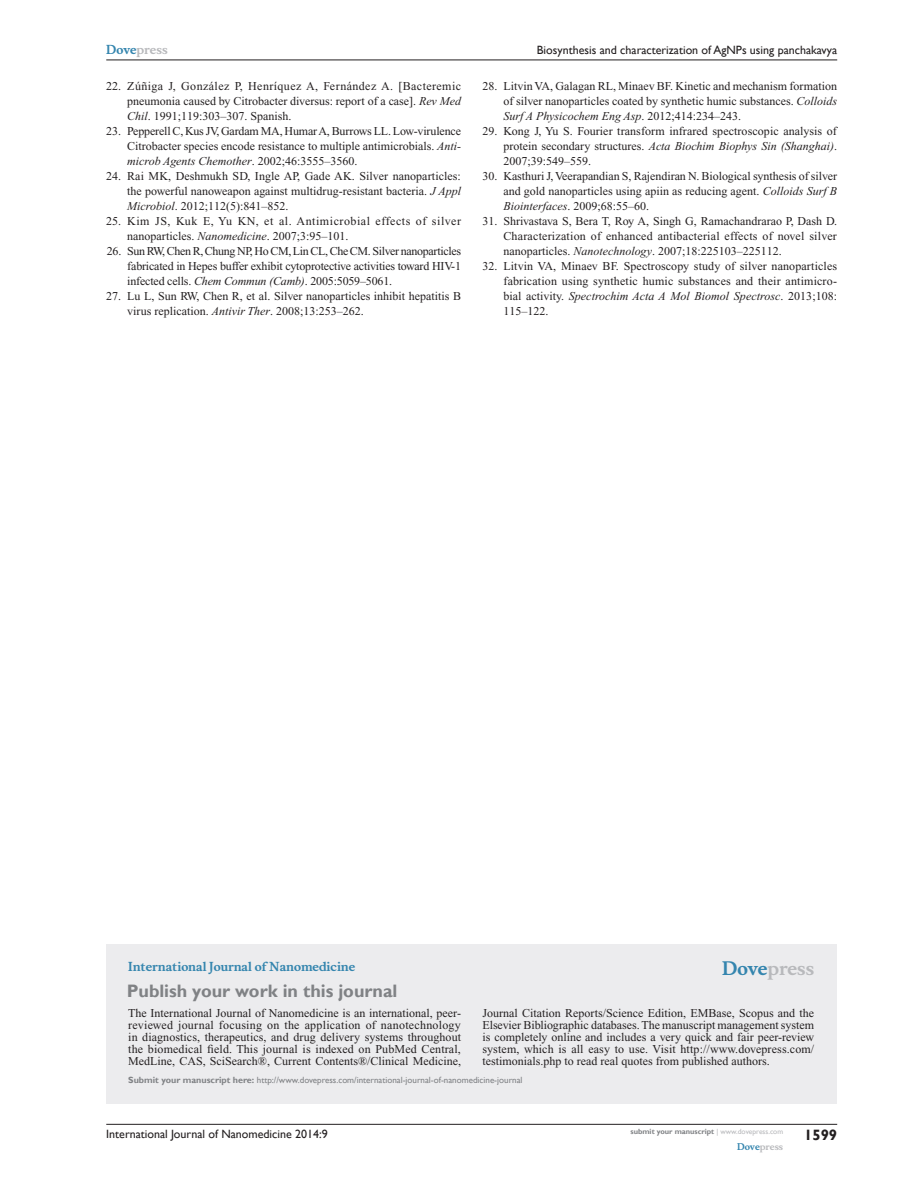
<style>
.page{position:relative;width:918px;height:1188px;background:#fff}
.page>*{position:absolute;margin:0;border:0;box-sizing:border-box;transform-origin:0 0}
.PromBx-H1{font:700 18px "Gill Sans";color:#808285}
.PromBx-Brand{font:700 18px "Musee";color:#b8b9bc}
.t1{font:700 15px "Gill Sans";color:#231f20}
.RefNL2{font:12px/15px "Times New Roman";color:#231f20;text-align:justify}
.PromBx-Tx{font:12px/12px "Times New Roman";color:#231f20;text-align:justify}
.t2{font:12px "Gill Sans";color:#231f20}
.RefNL2-2{font:12px/15px "Times New Roman";letter-spacing:.045em;color:#231f20}
.PromBx-JrnlName{font:700 12px "Musee";color:#3485ae}
.t3{font:700 12px "Musee";color:#b8b9bc}
.PromBx-SubmitMssWebA{font:9px "Gill Sans";color:#808285}
.t4{font:700 9px "Musee";color:#b8b9bc}
.t5{font:700 7.5px "Gill Sans";color:#808285}
.s1{color:#3485ae}
.s2{font-style:italic}
.s3{font-weight:700}
.s4{font-weight:400;color:#b8b9bc}
</style>
<div class="page">
<div style="left:106px;top:944px;width:731px;height:159px;background:#ececee"></div>
<hr style="left:106px;top:1124px;width:731px;height:1px;background:#231f20">
<hr style="left:106px;top:60px;width:731px;height:1px;background:#231f20">
<p class="t3" style="left:106px;top:43px;width:63px"><span class="s1">Dove</span>press</p>
<p class="RefNL2" style="left:127px;top:79px;width:335px;text-indent:-21px">22. Zúñiga J, González P, Henríquez A, Fernández A. [Bacteremic pneumonia caused by Citrobacter diversus: report of a case]. <span class="s2">Rev Med Chil</span>. 1991;119:303–307. Spanish.</p>
<p class="RefNL2" style="left:127px;top:124px;width:335px;text-indent:-21px">23. Pepperell C, Kus JV, Gardam MA, Humar A, Burrows LL. Low-virulence Citrobacter species encode resistance to multiple antimicrobials. <span class="s2">Anti&shy;microb Agents Chemother</span>. 2002;46:3555–3560.</p>
<p class="RefNL2" style="left:127px;top:169px;width:335px;text-indent:-21px">24. Rai MK, Deshmukh SD, Ingle AP, Gade AK. Silver nanoparticles: the powerful nanoweapon against multidrug-resistant bacteria. <span class="s2">J Appl Microbiol</span>. 2012;112(5):841–852.</p>
<p class="RefNL2-2" style="left:127px;top:214px;width:335px;text-indent:-21px">25. Kim JS, Kuk E, Yu KN, et al. Antimicrobial effects of silver nanoparticles. <span class="s2">Nanomedicine</span>. 2007;3:95–101.</p>
<p class="RefNL2" style="left:127px;top:244px;width:335px;text-indent:-20px">26. Sun RW, Chen R, Chung NP, Ho CM, Lin CL, Che CM. Silver nanoparticles fabricated in Hepes buffer exhibit cytoprotective activities toward HIV-1 infected cells. <span class="s2">Chem Commun (Camb)</span>. 2005:5059–5061.</p>
<p class="RefNL2" style="left:127px;top:289px;width:335px;text-indent:-21px">27. Lu L, Sun RW, Chen R, et al. Silver nanoparticles inhibit hepatitis B virus replication. <span class="s2">Antivir Ther</span>. 2008;13:253–262.</p>
<p class="t2" style="left:537px;top:43px;width:302px">Biosynthesis and characterization of AgNPs using panchakavya</p>
<p class="RefNL2" style="left:503px;top:79px;width:335px;text-indent:-21px">28. Litvin VA, Galagan RL, Minaev BF. Kinetic and mechanism formation of silver nanoparticles coated by synthetic humic substances. <span class="s2">Colloids Surf A Physicochem Eng Asp</span>. 2012;414:234–243.</p>
<p class="RefNL2" style="left:503px;top:124px;width:335px;text-indent:-21px">29. Kong J, Yu S. Fourier transform infrared spectroscopic analysis of protein secondary structures. <span class="s2">Acta Biochim Biophys Sin (Shanghai)</span>.<br>2007;39:549–559.</p>
<p class="RefNL2" style="left:503px;top:169px;width:335px;text-indent:-21px">30. Kasthuri J, Veerapandian S, Rajendiran N. Biological synthesis of silver and gold nanoparticles using apiin as reducing agent. <span class="s2">Colloids Surf B Biointerfaces</span>. 2009;68:55–60.</p>
<p class="RefNL2" style="left:503px;top:214px;width:335px;text-indent:-21px">31. Shrivastava S, Bera T, Roy A, Singh G, Ramachandrarao P, Dash D.<br>Characterization of enhanced antibacterial effects of novel silver nanoparticles. <span class="s2">Nanotechnology</span>. 2007;18:225103–225112.</p>
<p class="RefNL2" style="left:503px;top:259px;width:335px;text-indent:-21px">32. Litvin VA, Minaev BF. Spectroscopy study of silver nanoparticles fabrication using synthetic humic substances and their antimicro&shy;bial activity. <span class="s2">Spectrochim Acta A Mol Biomol Spectrosc</span>. 2013;108:<br>115–122.</p>
<p class="PromBx-JrnlName" style="left:128px;top:959px;width:228px">International Journal of Nanomedicine</p>
<p class="PromBx-H1" style="left:127px;top:980px;width:272px">Publish your work in this journal</p>
<p class="PromBx-Brand" style="left:722px;top:958px;width:94px"><span class="s1">Dove</span>press</p>
<p class="PromBx-Tx" style="left:128px;top:1007px;width:334px">The International Journal of Nanomedicine is an international, peer&shy;reviewed journal focusing on the application of nanotechnology in diagnostics, therapeutics, and drug delivery systems throughout the biomedical field. This journal is indexed on PubMed Central, MedLine, CAS, SciSearch®, Current Contents®/Clinical Medicine,</p>
<p class="PromBx-Tx" style="left:482px;top:1007px;width:333px">Journal Citation Reports/Science Edition, EMBase, Scopus and the Elsevier Bibliographic databases. The manuscript management system is completely online and includes a very quick and fair peer-review system, which is all easy to use. Visit http://www.dovepress.com/ testimonials.php to read real quotes from published authors.</p>
<p class="PromBx-SubmitMssWebA" style="left:128px;top:1075px;width:396px"><span class="s3">Submit your manuscript here:</span> http://www.dovepress.com/international-journal-of-nanomedicine-journal</p>
<p class="t2" style="left:106px;top:1127px;width:223px">International Journal of Nanomedicine 2014:9</p>
<p class="t5" style="left:631px;top:1127px;width:154px">submit your manuscript <span class="s4">| www.dovepress.com</span></p>
<p class="t4" style="left:737px;top:1141px;width:48px"><span class="s1">Dove</span>press</p>
<p class="t1" style="left:804px;top:1126px;width:35px">1599</p>
</div>
